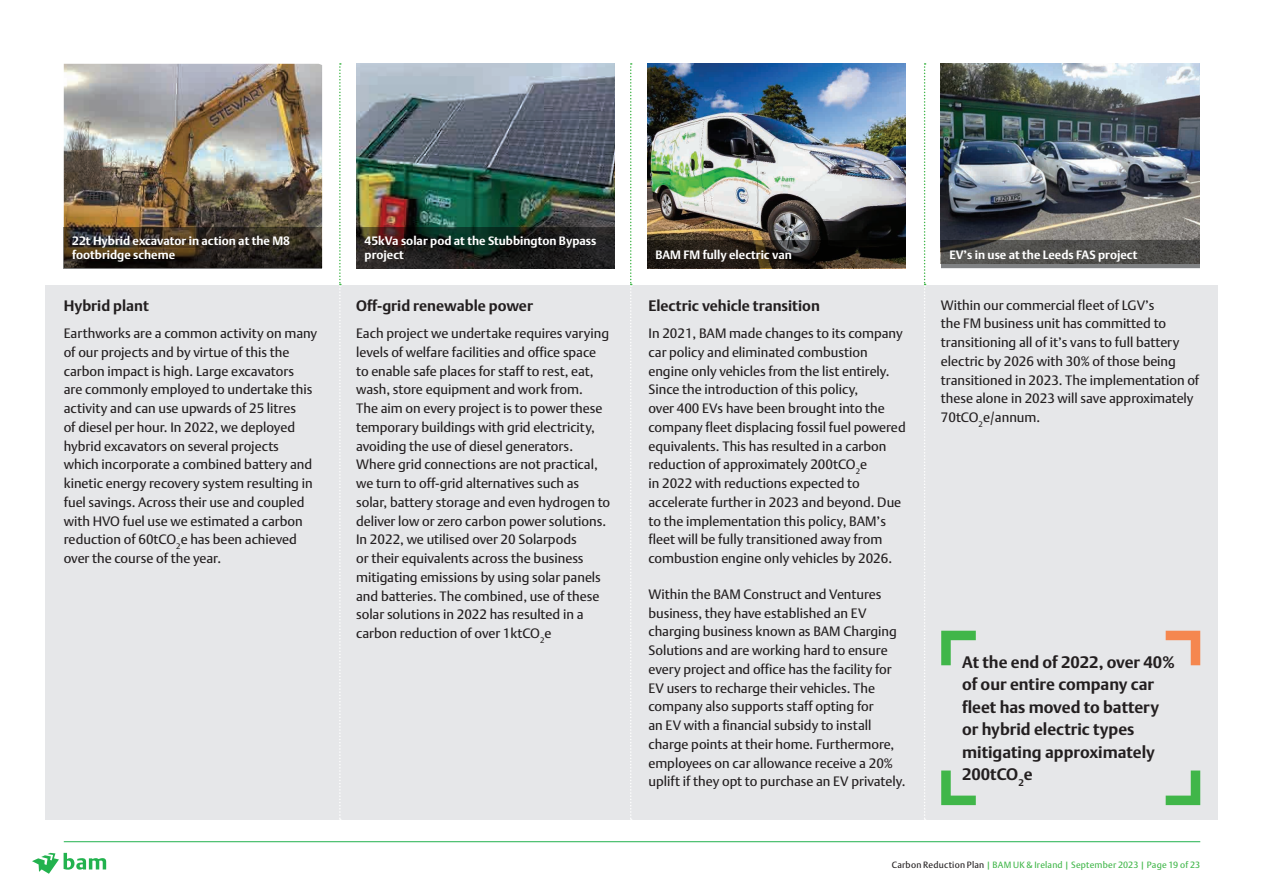
<style>
.page{position:relative;width:1263px;height:893px;background:#fff}
.page>*{position:absolute;margin:0;border:0;box-sizing:border-box;transform-origin:0 0}
.t1{font:700 16.5px/22.5px "DTL Argo T";color:#231f20}
.t2{font:700 15px "DTL Argo T";color:#231f20}
.t3{font:13.5px/18.8px "DTL Argo T";color:#231f20}
.t4{font:700 12px/14.4px "DTL Argo T";color:#fff}
.t5{font:9px "DTL Argo T";letter-spacing:.02em;color:#40b649}
.s1{color:#231f20}
</style>
<div class="page">
<svg style="left:32px;top:853px;width:74px;height:21px"></svg>
<hr style="left:64px;top:841px;width:1136px;height:1px;background:#22b24e">
<img style="left:356px;top:63px;width:258px;height:164px">
<img style="left:64px;top:64px;width:258px;height:163px">
<svg style="left:356px;top:227px;width:258px;height:41px;background:#1d201c"></svg>
<svg style="left:64px;top:227px;width:258px;height:41px;background:#30271d"></svg>
<img style="left:647px;top:63px;width:258px;height:178px">
<div style="left:45px;top:285px;width:1172px;height:535px;background:#e6e7e9"></div>
<img style="left:941px;top:64px;width:258px;height:177px">
<svg style="left:630px;top:63px;width:2px;height:757px"></svg>
<svg style="left:924px;top:63px;width:1px;height:757px"></svg>
<svg style="left:339px;top:63px;width:2px;height:757px"></svg>
<svg style="left:647px;top:241px;width:258px;height:27px;background:#241d16"></svg>
<svg style="left:941px;top:241px;width:258px;height:27px;background:#555553"></svg>
<svg style="left:1166px;top:631px;width:34px;height:34px"></svg>
<svg style="left:941px;top:770px;width:35px;height:35px"></svg>
<svg style="left:1166px;top:770px;width:34px;height:35px"></svg>
<svg style="left:941px;top:631px;width:35px;height:34px"></svg>
<p class="t4" style="left:72px;top:234px;width:219px">22t Hybrid excavator in action at the M8 footbridge scheme</p>
<p class="t4" style="left:365px;top:234px;width:233px">45kVa solar pod at the Stubbington Bypass project</p>
<p class="t2" style="left:64px;top:297px;width:87px">Hybrid plant</p>
<p class="t3" style="left:64px;top:324px;width:255px">Earthworks are a common activity on many of our projects and by virtue of this the carbon impact is high. Large excavators<br>are commonly employed to undertake this activity and can use upwards of 25 litres<br>of diesel per hour. In 2022, we deployed hybrid excavators on several projects which incorporate a combined battery and kinetic energy recovery system resulting in fuel savings. Across their use and coupled with HVO fuel use we estimated a carbon reduction of 60tCO<sub>2</sub>e has been achieved over the course of the year.</p>
<p class="t2" style="left:356px;top:297px;width:178px">Off-grid renewable power</p>
<p class="t3" style="left:356px;top:324px;width:256px">Each project we undertake requires varying levels of welfare facilities and office space to enable safe places for staff to rest, eat, wash, store equipment and work from.<br>The aim on every project is to power these temporary buildings with grid electricity, avoiding the use of diesel generators.<br>Where grid connections are not practical, we turn to off-grid alternatives such as solar, battery storage and even hydrogen to deliver low or zero carbon power solutions.<br>In 2022, we utilised over 20 Solarpods<br>or their equivalents across the business mitigating emissions by using solar panels and batteries. The combined, use of these solar solutions in 2022 has resulted in a carbon reduction of over 1ktCO<sub>2</sub>e</p>
<p class="t4" style="left:655px;top:247px;width:138px">BAM FM fully electric van</p>
<p class="t4" style="left:949px;top:247px;width:190px">EV’s in use at the Leeds FAS project</p>
<p class="t2" style="left:648px;top:297px;width:173px">Electric vehicle transition</p>
<p class="t3" style="left:648px;top:324px;width:259px">In 2021, BAM made changes to its company car policy and eliminated combustion engine only vehicles from the list entirely.<br>Since the introduction of this policy,<br>over 400 EVs have been brought into the company fleet displacing fossil fuel powered equivalents. This has resulted in a carbon reduction of approximately 200tCO<sub>2</sub>e<br>in 2022 with reductions expected to accelerate further in 2023 and beyond. Due to the implementation this policy, BAM’s fleet will be fully transitioned away from combustion engine only vehicles by 2026.</p>
<p class="t3" style="left:648px;top:584px;width:258px">Within the BAM Construct and Ventures business, they have established an EV charging business known as BAM Charging Solutions and are working hard to ensure every project and office has the facility for EV users to recharge their vehicles. The company also supports staff opting for<br>an EV with a financial subsidy to install charge points at their home. Furthermore, employees on car allowance receive a 20% uplift if they opt to purchase an EV privately.</p>
<p class="t3" style="left:941px;top:295px;width:260px">Within our commercial fleet of LGV’s<br>the FM business unit has committed to transitioning all of it’s vans to full battery electric by 2026 with 30% of those being transitioned in 2023. The implementation of these alone in 2023 will save approximately 70tCO<sub>2</sub>e/annum.</p>
<p class="t1" style="left:962px;top:650px;width:214px">At the end of 2022, over 40% of our entire company car fleet has moved to battery or hybrid electric types mitigating approximately<br>200tCO<sub>2</sub>e</p>
<p class="t5" style="left:892px;top:859px;width:310px"><span class="s1">Carbon Reduction Plan</span> | BAM UK &amp; Ireland | September 2023 | Page 19 of 23</p>
</div>
